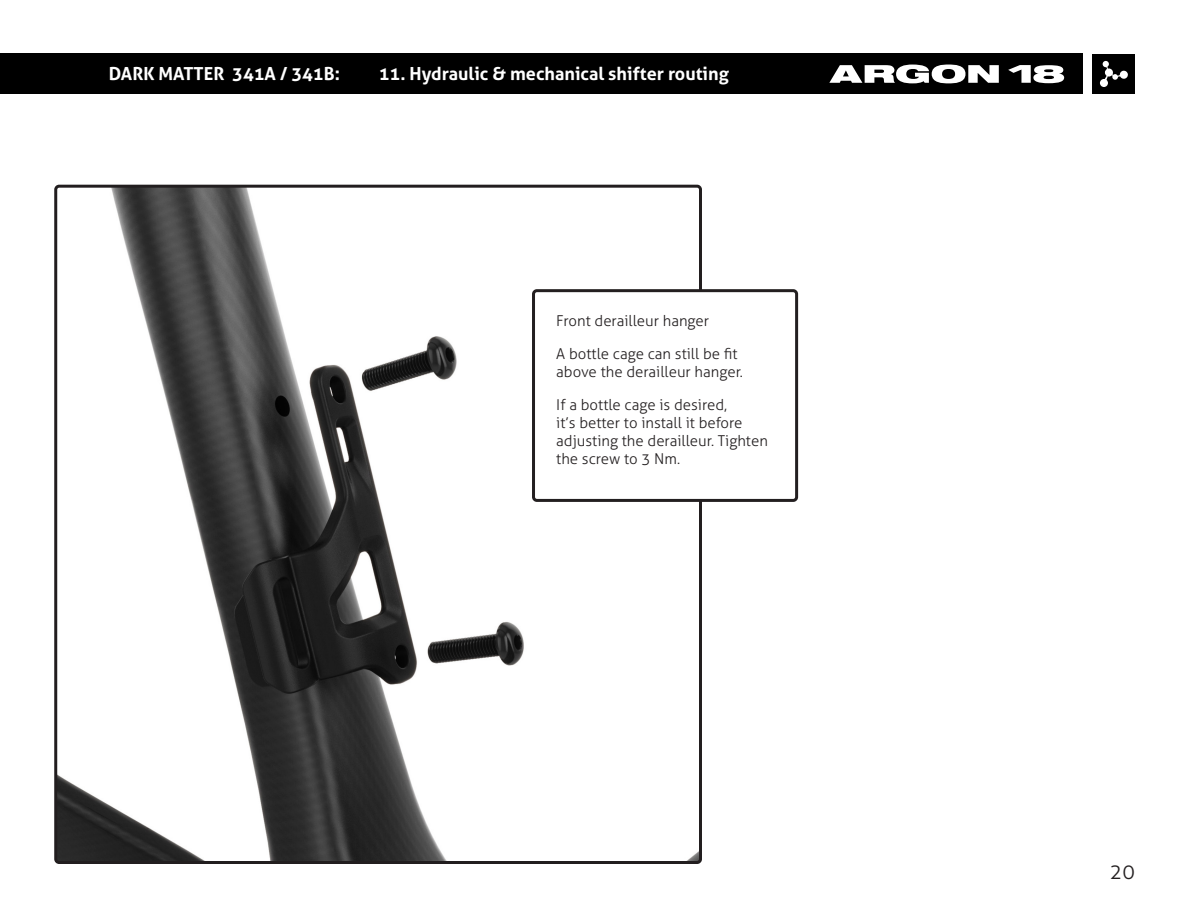
<style>
.page{position:relative;width:1188px;height:918px;background:#fff}
.page>*{position:absolute;margin:0;border:0;box-sizing:border-box;transform-origin:0 0}
.t1{font:300 21px "Aller";color:#231f20}
.page_title{font:700 18px "Aller";color:#fff}
.liste{font:300 15px/18px "Aller";color:#231f20}
</style>
<div class="page">
<div style="left:0;top:54px;width:1083px;height:40px;background:#000"></div>
<svg style="left:829px;top:65px;width:170px;height:18px"></svg>
<svg style="left:1008px;top:65px;width:56px;height:18px"></svg>
<div style="left:1093px;top:54px;width:42px;height:40px;background:#000"></div>
<svg style="left:1100px;top:61px;width:28px;height:26px"></svg>
<img style="left:58px;top:189px;width:640px;height:671px">
<div style="left:54px;top:185px;width:648px;height:679px;border:3px solid #221e1f;border-radius:3px"></div>
<div style="left:534px;top:291px;width:263px;height:209px;background:#fff;border-radius:3px"></div>
<div style="left:532px;top:289px;width:266px;height:213px;border:3px solid #231f20;border-radius:3px"></div>
<p class="page_title" style="left:109px;top:63px;width:233px">DARK MATTER 341A / 341B:</p>
<p class="page_title" style="left:379px;top:63px;width:352px">11. Hydraulic &amp; mechanical shifter routing</p>
<p class="liste" style="left:556px;top:312px;width:154px">Front derailleur hanger</p>
<p class="liste" style="left:556px;top:345px;width:188px">A bottle cage can still be fit above the derailleur hanger.</p>
<p class="liste" style="left:556px;top:395px;width:213px">If a bottle cage is desired,<br>it’s better to install it before adjusting the derailleur. Tighten the screw to 3 Nm.</p>
<p class="t1" style="left:1110px;top:859px;width:27px">20</p>
</div>
